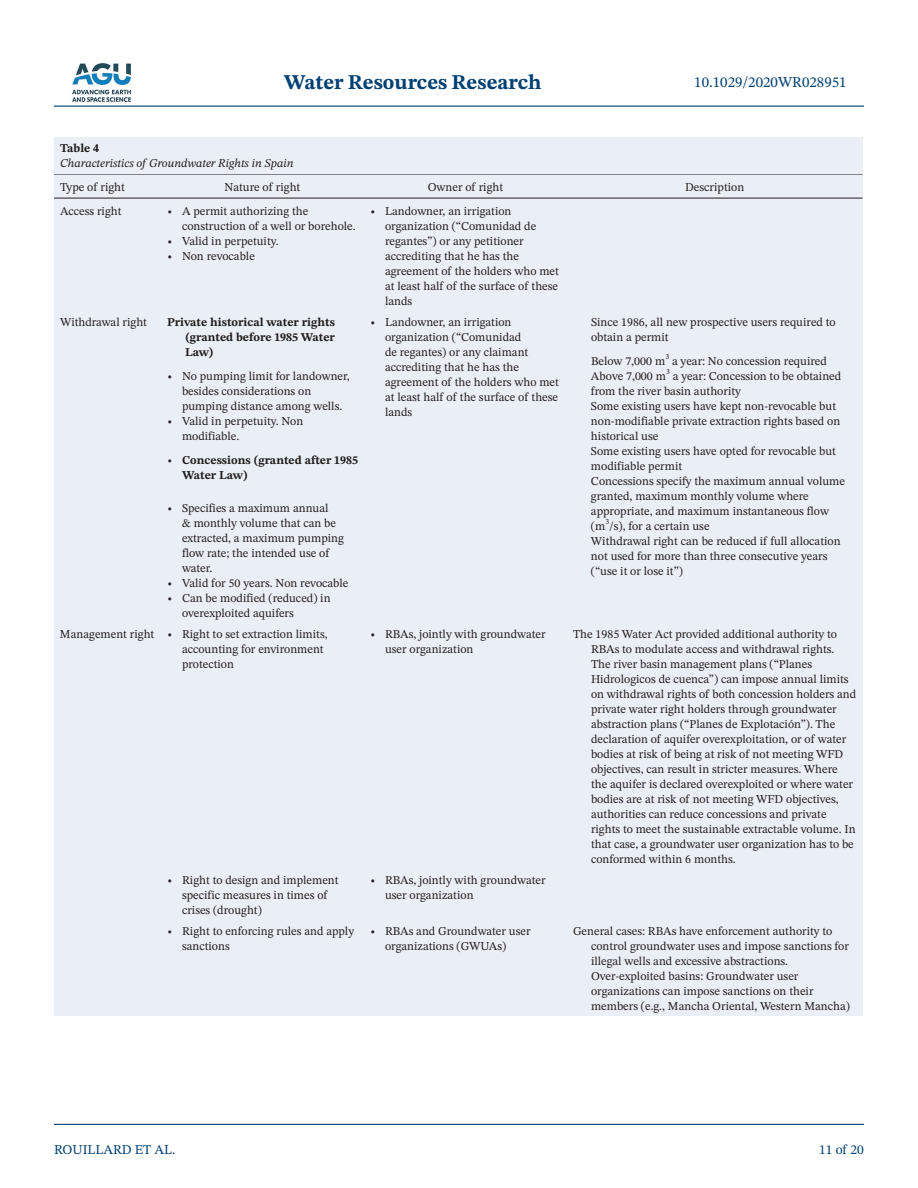
<style>
.page{position:relative;width:918px;height:1188px;background:#fff}
.page>*{position:absolute;margin:0;border:0;box-sizing:border-box;transform-origin:0 0}
.t1{font:700 21px "STIX Two Text";color:#004073}
.t2{font:15px "STIX Two Text";color:#004073}
.t3{font:13.5px "STIX Two Text";color:#004073}
.t4{font:12px/15px "STIX Two Text";color:#231f20}
.t5{font:700 12px/15px "STIX Two Text";color:#231f20;text-align:justify}
.t6{font:italic 12px "STIX Two Text";color:#231f20}
.s1{font-weight:400}
</style>
<div class="page">
<hr style="left:54px;top:106px;width:810px;height:1px;background:#004073">
<hr style="left:54px;top:1124px;width:810px;height:1px;background:#004073">
<img style="left:72px;top:63px;width:59px;height:39px">
<div style="left:54px;top:173px;width:808px;height:843px;background:#eaeef5"></div>
<hr style="left:54px;top:173px;width:107px;height:2px;background:#231f20">
<hr style="left:54px;top:198px;width:107px;height:1px;background:#231f20">
<hr style="left:161px;top:173px;width:203px;height:2px;background:#231f20">
<hr style="left:161px;top:198px;width:203px;height:1px;background:#231f20">
<hr style="left:364px;top:173px;width:203px;height:2px;background:#231f20">
<hr style="left:364px;top:198px;width:203px;height:1px;background:#231f20">
<hr style="left:567px;top:173px;width:295px;height:2px;background:#231f20">
<hr style="left:567px;top:198px;width:295px;height:1px;background:#231f20">
<div style="left:54px;top:137px;width:808px;height:36px;background:#eaeef5"></div>
<h1 class="t1" style="left:284px;top:67px;width:259px">Water Resources Research</h1>
<p class="t5" style="left:60px;top:141px;width:41px">Table 4</p>
<p class="t6" style="left:60px;top:155px;width:235px">Characteristics of Groundwater Rights in Spain</p>
<p class="t2" style="left:694px;top:72px;width:154px">10.1029/2020WR028951</p>
<p class="t4" style="left:60px;top:179px;width:67px">Type of right</p>
<p class="t4" style="left:225px;top:179px;width:77px">Nature of right</p>
<p class="t4" style="left:428px;top:179px;width:77px">Owner of right</p>
<p class="t4" style="left:685px;top:179px;width:61px">Description</p>
<p class="t4" style="left:60px;top:203px;width:63px">Access right</p>
<p class="t4" style="left:182px;top:203px;width:175px;text-indent:-15px">• A permit authorizing the construction of a well or borehole.</p>
<p class="t4" style="left:167px;top:233px;width:113px">• Valid in perpetuity.</p>
<p class="t4" style="left:167px;top:248px;width:89px">• Non revocable</p>
<p class="t4" style="left:385px;top:203px;width:175px;text-indent:-15px">• Landowner, an irrigation organization (“Comunidad de regantes”) or any petitioner accrediting that he has the agreement of the holders who met at least half of the surface of these lands</p>
<p class="t4" style="left:60px;top:314px;width:89px">Withdrawal right</p>
<p class="t5" style="left:185px;top:315px;width:151px;text-indent:-18px">Private historical water rights (granted before 1985 Water Law)</p>
<p class="t4" style="left:182px;top:368px;width:169px;text-indent:-15px">• No pumping limit for landowner, besides considerations on pumping distance among wells.</p>
<p class="t4" style="left:182px;top:413px;width:123px;text-indent:-15px">• Valid in perpetuity. Non modifiable.</p>
<p class="t5" style="left:182px;top:453px;width:178px;text-indent:-15px"><span class="s1">•</span> Concessions (granted after 1985<br>Water Law)</p>
<p class="t4" style="left:182px;top:500px;width:163px;text-indent:-15px">• Specifies a maximum annual<br>&amp; monthly volume that can be extracted, a maximum pumping flow rate; the intended use of water.</p>
<p class="t4" style="left:167px;top:575px;width:183px">• Valid for 50 years. Non revocable</p>
<p class="t4" style="left:182px;top:590px;width:150px;text-indent:-15px">• Can be modified (reduced) in overexploited aquifers</p>
<p class="t4" style="left:385px;top:314px;width:175px;text-indent:-15px">• Landowner, an irrigation organization (“Comunidad<br>de regantes) or any claimant accrediting that he has the agreement of the holders who met at least half of the surface of these lands</p>
<p class="t4" style="left:591px;top:314px;width:246px">Since 1986, all new prospective users required to obtain a permit</p>
<p class="t4" style="left:591px;top:353px;width:256px">Below 7,000 m<sup>3</sup> a year: No concession required Above 7,000 m<sup>3</sup> a year: Concession to be obtained from the river basin authority<br>Some existing users have kept non-revocable but non-modifiable private extraction rights based on historical use<br>Some existing users have opted for revocable but modifiable permit<br>Concessions specify the maximum annual volume granted, maximum monthly volume where appropriate, and maximum instantaneous flow (m<sup>3</sup>/s), for a certain use<br>Withdrawal right can be reduced if full allocation not used for more than three consecutive years (“use it or lose it”)</p>
<p class="t4" style="left:182px;top:626px;width:147px;text-indent:-122px">Management right • Right to set extraction limits, accounting for environment protection</p>
<p class="t4" style="left:385px;top:626px;width:162px;text-indent:-15px">• RBAs, jointly with groundwater user organization</p>
<p class="t4" style="left:591px;top:626px;width:267px;text-indent:-18px">The 1985 Water Act provided additional authority to RBAs to modulate access and withdrawal rights.<br>The river basin management plans (“Planes Hidrologicos de cuenca”) can impose annual limits on withdrawal rights of both concession holders and private water right holders through groundwater abstraction plans (“Planes de Explotación”). The declaration of aquifer overexploitation, or of water bodies at risk of being at risk of not meeting WFD objectives, can result in stricter measures. Where the aquifer is declared overexploited or where water bodies are at risk of not meeting WFD objectives, authorities can reduce concessions and private rights to meet the sustainable extractable volume. In that case, a groundwater user organization has to be conformed within 6 months.</p>
<p class="t4" style="left:182px;top:872px;width:158px;text-indent:-15px">• Right to design and implement specific measures in times of crises (drought)</p>
<p class="t4" style="left:385px;top:872px;width:162px;text-indent:-15px">• RBAs, jointly with groundwater user organization</p>
<p class="t4" style="left:182px;top:924px;width:174px;text-indent:-15px">• Right to enforcing rules and apply sanctions</p>
<p class="t4" style="left:385px;top:924px;width:147px;text-indent:-15px">• RBAs and Groundwater user organizations (GWUAs)</p>
<p class="t4" style="left:591px;top:924px;width:261px;text-indent:-18px">General cases: RBAs have enforcement authority to control groundwater uses and impose sanctions for illegal wells and excessive abstractions.<br>Over-exploited basins: Groundwater user organizations can impose sanctions on their members (e.g., Mancha Oriental, Western Mancha)</p>
<p class="t3" style="left:54px;top:1140px;width:123px">ROUILLARD ET AL.</p>
<p class="t3" style="left:819px;top:1140px;width:46px">11 of 20</p>
</div>
